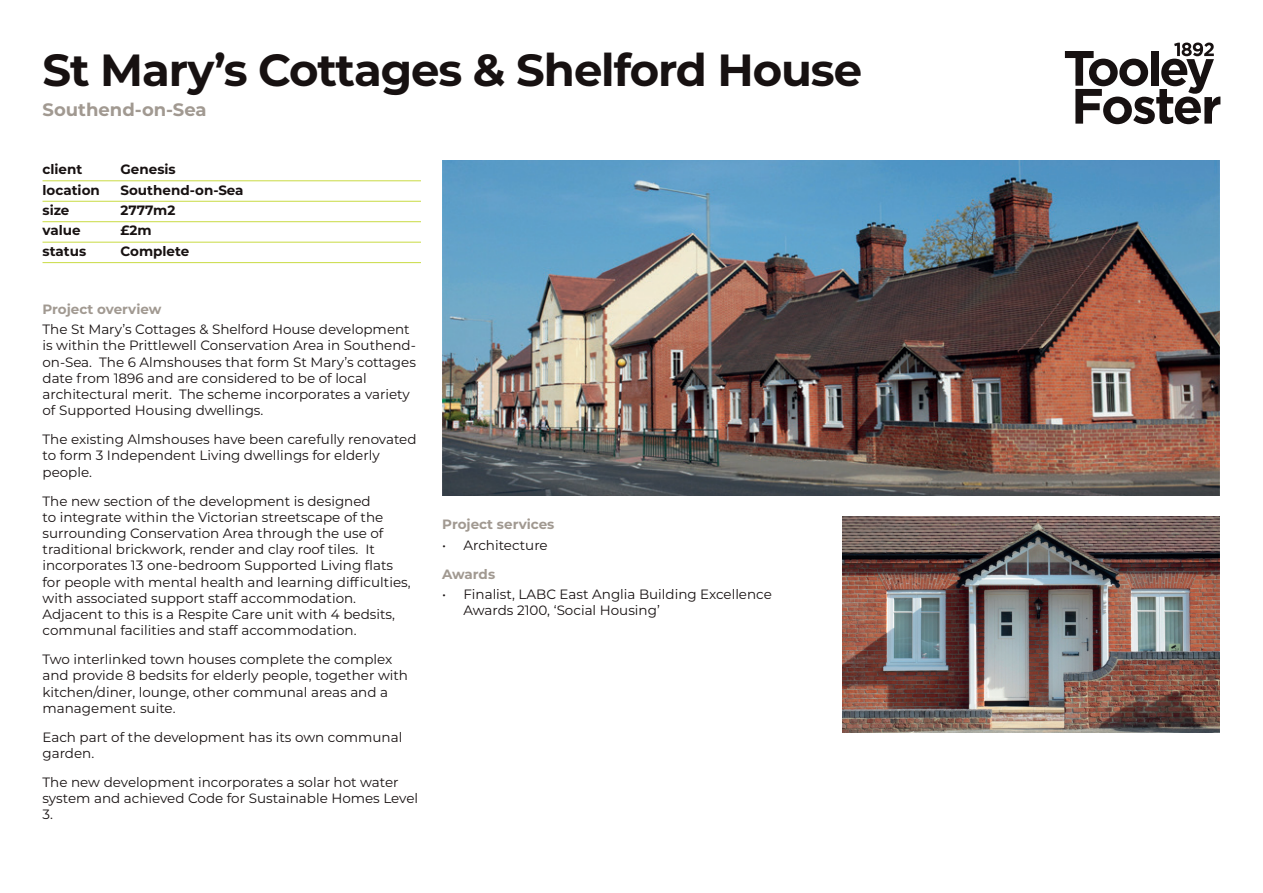
<style>
.page{position:relative;width:1263px;height:893px;background:#fff}
.page>*{position:absolute;margin:0;border:0;box-sizing:border-box;transform-origin:0 0}
._1_project_name{font:700 45px "Montserrat";letter-spacing:-.025em;color:#171111}
._2_project_location{font:700 18px "Montserrat";color:#a19991}
._6_bodytext{font:13.5px/16.2px "Montserrat";color:#171111}
._5_textheader{font:700 13.5px "Montserrat";color:#171111}
._5_textheader-2{font:700 13.5px "Montserrat";color:#a19991}
</style>
<div class="page">
<svg style="left:1065px;top:43px;width:155px;height:81px"></svg>
<hr style="left:43px;top:180px;width:378px;height:1px;background:#c9db43">
<hr style="left:43px;top:201px;width:378px;height:1px;background:#c9db43">
<hr style="left:43px;top:221px;width:378px;height:1px;background:#c9db43">
<hr style="left:43px;top:242px;width:378px;height:1px;background:#c9db43">
<hr style="left:43px;top:262px;width:378px;height:1px;background:#c9db43">
<img style="left:442px;top:160px;width:777px;height:336px">
<img style="left:842px;top:516px;width:377px;height:216px">
<p class="_1_project_name" style="left:43px;top:38px;width:821px">St Mary’s Cottages &amp; Shelford House</p>
<p class="_2_project_location" style="left:43px;top:97px;width:166px">Southend-on-Sea</p>
<p class="_5_textheader" style="left:43px;top:160px;width:41px">client</p>
<p class="_5_textheader" style="left:121px;top:160px;width:57px">Genesis</p>
<p class="_5_textheader" style="left:43px;top:180px;width:59px">location</p>
<p class="_5_textheader" style="left:121px;top:180px;width:125px">Southend-on-Sea</p>
<p class="_5_textheader" style="left:43px;top:200px;width:28px">size</p>
<p class="_5_textheader" style="left:121px;top:200px;width:56px">2777m2</p>
<p class="_5_textheader" style="left:43px;top:221px;width:40px">value</p>
<p class="_5_textheader" style="left:121px;top:221px;width:33px">£2m</p>
<p class="_5_textheader" style="left:43px;top:241px;width:45px">status</p>
<p class="_5_textheader" style="left:121px;top:241px;width:70px">Complete</p>
<p class="_5_textheader-2" style="left:43px;top:299px;width:120px">Project overview</p>
<p class="_6_bodytext" style="left:43px;top:321px;width:375px">The St Mary’s Cottages &amp; Shelford House development is within the Prittlewell Conservation Area in Southend&shy;on-Sea. The 6 Almshouses that form St Mary’s cottages date from 1896 and are considered to be of local architectural merit. The scheme incorporates a variety of Supported Housing dwellings.</p>
<p class="_6_bodytext" style="left:43px;top:431px;width:375px">The existing Almshouses have been carefully renovated to form 3 Independent Living dwellings for elderly people.</p>
<p class="_6_bodytext" style="left:43px;top:492px;width:370px">The new section of the development is designed<br>to integrate within the Victorian streetscape of the surrounding Conservation Area through the use of traditional brickwork, render and clay roof tiles. It incorporates 13 one-bedroom Supported Living flats for people with mental health and learning difficulties, with associated support staff accommodation.<br>Adjacent to this is a Respite Care unit with 4 bedsits, communal facilities and staff accommodation.</p>
<p class="_6_bodytext" style="left:43px;top:651px;width:367px">Two interlinked town houses complete the complex and provide 8 bedsits for elderly people, together with kitchen/diner, lounge, other communal areas and a management suite.</p>
<p class="_6_bodytext" style="left:43px;top:728px;width:361px">Each part of the development has its own communal garden.</p>
<p class="_6_bodytext" style="left:43px;top:773px;width:377px">The new development incorporates a solar hot water system and achieved Code for Sustainable Homes Level<br>3.</p>
<p class="_5_textheader-2" style="left:442px;top:515px;width:114px">Project services</p>
<p class="_6_bodytext" style="left:442px;top:536px;width:107px">• Architecture</p>
<p class="_5_textheader-2" style="left:442px;top:564px;width:54px">Awards</p>
<p class="_6_bodytext" style="left:463px;top:586px;width:310px;text-indent:-21px">• Finalist, LABC East Anglia Building Excellence<br>Awards 2100, ‘Social Housing’</p>
</div>
